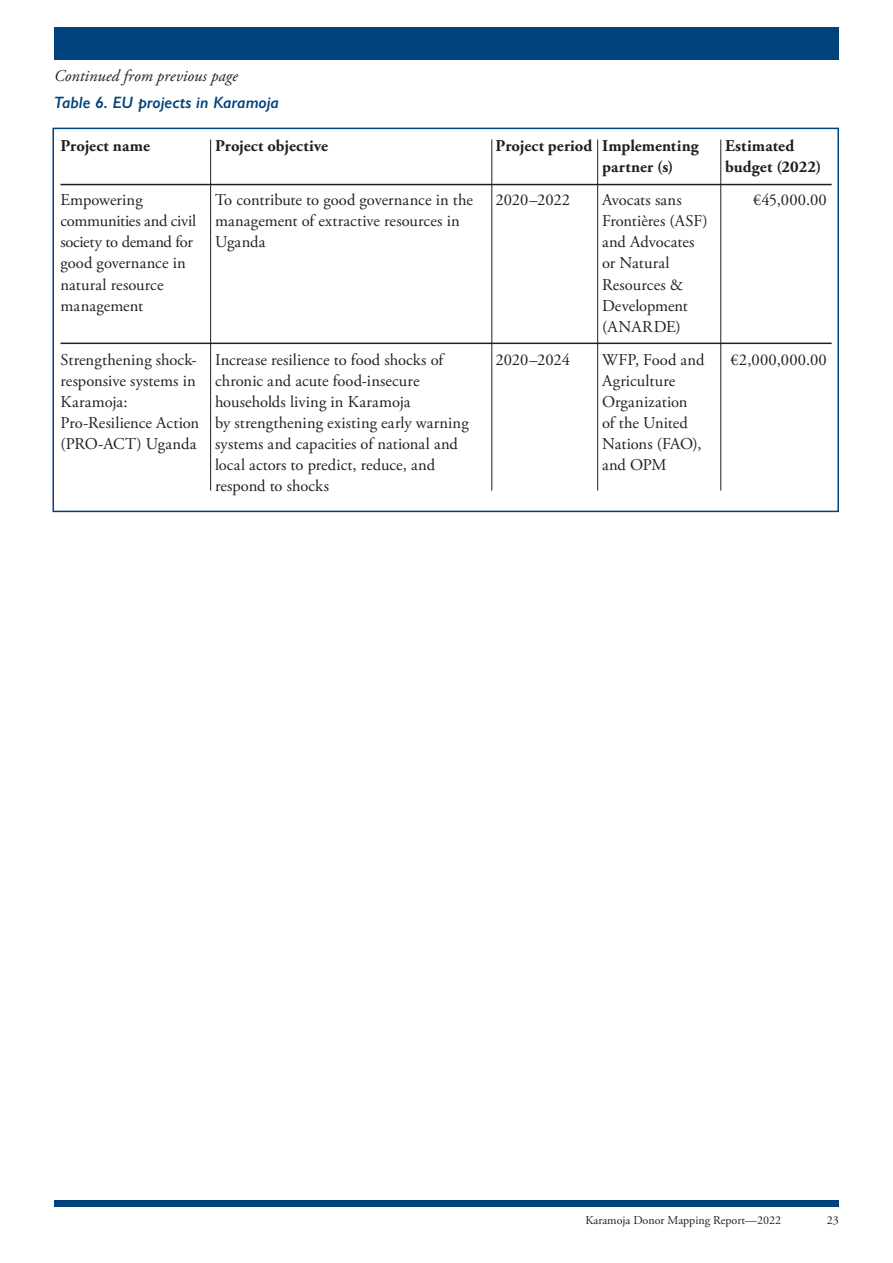
<style>
.page{position:relative;width:893px;height:1263px;background:#fff}
.page>*{position:absolute;margin:0;border:0;box-sizing:border-box;transform-origin:0 0}
.body_copy{font:16.5px "Adobe Garamond Pro";letter-spacing:.005em;color:#231f20}
.body_copy-2{font:700 16.5px "Adobe Garamond Pro";letter-spacing:.005em;color:#231f20}
.subhead_2_italic{font:italic 600 16.5px "Gill Sans";color:#01427c}
.body_copy-3{font:italic 16.5px "Adobe Garamond Pro";letter-spacing:.005em;color:#231f20}
.body_copy-4{font:16.5px "Adobe Garamond Pro";letter-spacing:-.02em;color:#231f20}
.t1{font:12px "Adobe Garamond Pro";color:#231f20}
</style>
<div class="page">
<div style="left:54px;top:1201px;width:785px;height:6px;background:#01427c"></div>
<div style="left:54px;top:27px;width:785px;height:32px;background:#01427c"></div>
<hr style="left:60px;top:184px;width:772px;height:1px;background:#231f20">
<hr style="left:60px;top:343px;width:772px;height:1px;background:#231f20">
<div style="left:52px;top:128px;width:787px;height:384px;border:2px solid #01427c"></div>
<hr style="left:210px;top:139px;width:1px;height:351px;background:#231f20">
<hr style="left:491px;top:139px;width:1px;height:351px;background:#231f20">
<hr style="left:597px;top:139px;width:1px;height:351px;background:#231f20">
<hr style="left:720px;top:139px;width:1px;height:351px;background:#231f20">
<p class="body_copy-3" style="left:54px;top:66px;width:185px">Continued from previous page</p>
<p class="subhead_2_italic" style="left:54px;top:92px;width:227px">Table 6. EU projects in Karamoja</p>
<p class="body_copy-2" style="left:60px;top:137px;width:91px">Project name</p>
<p class="body_copy-2" style="left:215px;top:137px;width:115px">Project objective</p>
<p class="body_copy-2" style="left:495px;top:137px;width:205px">Project period Implementing</p>
<p class="body_copy-2" style="left:725px;top:137px;width:71px">Estimated</p>
<p class="body_copy-2" style="left:602px;top:158px;width:73px">partner (s)</p>
<p class="body_copy-2" style="left:725px;top:158px;width:98px">budget (2022)</p>
<p class="body_copy" style="left:60px;top:190px;width:84px">Empowering</p>
<p class="body_copy" style="left:215px;top:190px;width:260px">To contribute to good governance in the</p>
<p class="body_copy" style="left:495px;top:190px;width:76px">2020–2022</p>
<p class="body_copy" style="left:602px;top:190px;width:81px">Avocats sans</p>
<p class="body_copy" style="left:753px;top:190px;width:75px">€45,000.00</p>
<p class="body_copy" style="left:60px;top:211px;width:401px">communities and civil management of extractive resources in</p>
<p class="body_copy" style="left:602px;top:211px;width:107px">Frontières (ASF)</p>
<p class="body_copy-4" style="left:60px;top:232px;width:134px">society to demand for</p>
<p class="body_copy" style="left:215px;top:232px;width:52px">Uganda</p>
<p class="body_copy" style="left:602px;top:232px;width:94px">and Advocates</p>
<p class="body_copy" style="left:60px;top:253px;width:127px">good governance in</p>
<p class="body_copy" style="left:602px;top:253px;width:69px">or Natural</p>
<p class="body_copy" style="left:60px;top:274px;width:105px">natural resource</p>
<p class="body_copy" style="left:602px;top:274px;width:83px">Resources &amp;</p>
<p class="body_copy" style="left:60px;top:295px;width:84px">management</p>
<p class="body_copy" style="left:602px;top:295px;width:87px">Development</p>
<p class="body_copy" style="left:602px;top:316px;width:80px">(ANARDE)</p>
<p class="body_copy" style="left:60px;top:349px;width:384px">Strengthening shock- Increase resilience to food shocks of</p>
<p class="body_copy" style="left:495px;top:349px;width:76px">2020–2024</p>
<p class="body_copy" style="left:602px;top:349px;width:104px">WFP, Food and</p>
<p class="body_copy" style="left:730px;top:349px;width:98px">€2,000,000.00</p>
<p class="body_copy" style="left:60px;top:370px;width:361px">responsive systems in chronic and acute food-insecure</p>
<p class="body_copy" style="left:602px;top:370px;width:75px">Agriculture</p>
<p class="body_copy" style="left:60px;top:391px;width:69px">Karamoja:</p>
<p class="body_copy" style="left:215px;top:391px;width:197px">households living in Karamoja</p>
<p class="body_copy" style="left:602px;top:391px;width:87px">Organization</p>
<p class="body_copy" style="left:60px;top:412px;width:410px">Pro-Resilience Action by strengthening existing early warning</p>
<p class="body_copy" style="left:602px;top:412px;width:87px">of the United</p>
<p class="body_copy" style="left:60px;top:433px;width:399px">(PRO-ACT) Uganda systems and capacities of national and</p>
<p class="body_copy" style="left:602px;top:433px;width:101px">Nations (FAO),</p>
<p class="body_copy" style="left:215px;top:454px;width:222px">local actors to predict, reduce, and</p>
<p class="body_copy" style="left:602px;top:454px;width:66px">and OPM</p>
<p class="body_copy" style="left:215px;top:475px;width:116px">respond to shocks</p>
<p class="t1" style="left:585px;top:1213px;width:197px">Karamoja Donor Mapping Report—2022</p>
<p class="t1" style="left:827px;top:1213px;width:13px">23</p>
</div>
